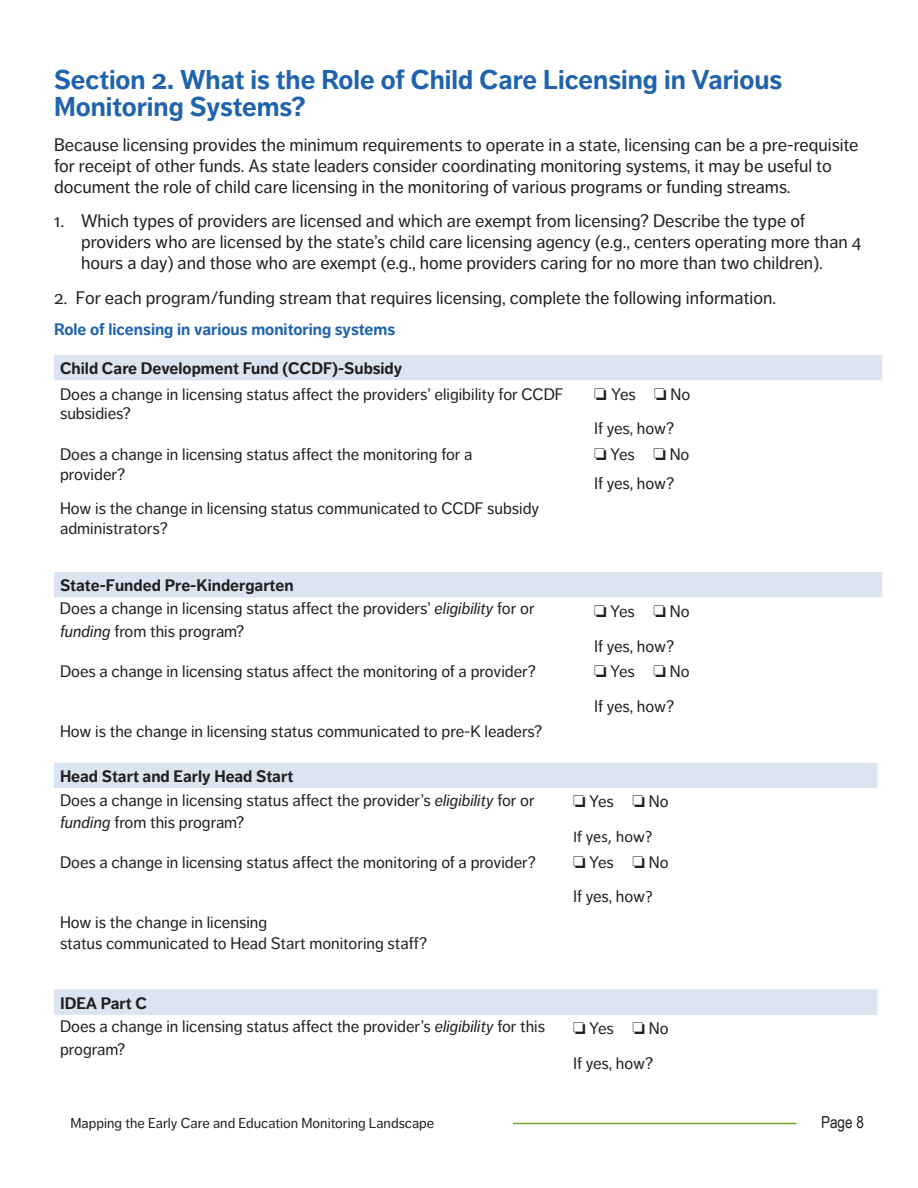
<style>
.page{position:relative;width:918px;height:1188px;background:#fff}
.page>*{position:absolute;margin:0;border:0;box-sizing:border-box;transform-origin:0 0}
.t1{font:700 27px/27px "Dagny Pro";color:#2063ad}
.t2{font:18px/21px "Dagny Pro";color:#231f20}
.t3{font:16.5px/34.8px "Dagny Pro";color:#231f20}
.t4{font:700 16.5px "Dagny Pro";color:#231f20}
.t5{font:700 16.5px "Dagny Pro";color:#2063ad}
.t6{font:16.5px/34.8px "Calibri";color:#231f20}
.t7{font:16.5px "Arial Narrow";color:#231f20}
.t8{font:14.25px "Dagny Pro";color:#231f20}
.s1{font-family:"Minion Pro"}
.s2{font-style:italic}
.s3{font-family:"Dagny Pro"}
.s4{font-family:"Calibri"}
</style>
<div class="page">
<hr style="left:513px;top:1123px;width:283px;height:1px;background:#77a52a">
<svg style="left:54px;top:355px;width:828px;height:242px"></svg>
<svg style="left:54px;top:763px;width:824px;height:252px"></svg>
<h2 class="t1" style="left:54px;top:67px;width:730px">Section 2. What is the Role of Child Care Licensing in Various<br>Monitoring Systems?</h2>
<p class="t2" style="left:54px;top:134px;width:806px">Because licensing provides the minimum requirements to operate in a state, licensing can be a pre-requisite for receipt of other funds. As state leaders consider coordinating monitoring systems, it may be useful to document the role of child care licensing in the monitoring of various programs or funding streams.</p>
<p class="t2" style="left:81px;top:211px;width:782px;text-indent:-27px">1. Which types of providers are licensed and which are exempt from licensing? Describe the type of providers who are licensed by the state’s child care licensing agency (e.g., centers operating more than 4 hours a day) and those who are exempt (e.g., home providers caring for no more than two children).</p>
<p class="t2" style="left:54px;top:287px;width:724px">2<span class="s1">.</span> For each program/funding stream that requires licensing, complete the following information.</p>
<h3 class="t5" style="left:54px;top:320px;width:343px">Role of licensing in various monitoring systems</h3>
<p class="t4" style="left:60px;top:359px;width:344px">Child Care Development Fund (CCDF)-Subsidy</p>
<p class="t3" style="left:60px;top:384px;width:505px;line-height:19.8px">Does a change in licensing status affect the providers’ eligibility for CCDF subsidies?</p>
<p class="t3" style="left:60px;top:444px;width:414px;line-height:19.8px">Does a change in licensing status affect the monitoring for a provider?</p>
<p class="t3" style="left:60px;top:498px;width:481px;line-height:19.8px">How is the change in licensing status communicated to CCDF subsidy administrators?</p>
<p class="t3" style="left:594px;top:377px;width:98px">❏ Yes ❏ No<br>If yes, how?</p>
<p class="t3" style="left:594px;top:440px;width:97px;line-height:28.8px">❏ Yes ❏ No<br>If yes, how?</p>
<p class="t4" style="left:60px;top:576px;width:235px">State-Funded Pre-Kindergarten</p>
<p class="t3" style="left:60px;top:597px;width:476px;line-height:22.4px">Does a change in licensing status affect the providers’ <span class="s2">eligibility</span> for or <span class="s2">funding</span> from this program?</p>
<p class="t3" style="left:60px;top:654px;width:477px">Does a change in licensing status affect the monitoring of a provider?</p>
<p class="t3" style="left:60px;top:714px;width:484px">How is the change in licensing status communicated to pre-K leaders?</p>
<p class="t4" style="left:60px;top:767px;width:235px">Head Start and Early Head Start</p>
<p class="t3" style="left:60px;top:788px;width:476px;line-height:23px">Does a change in licensing status affect the provider’s <span class="s2">eligibility</span> for or <span class="s2">funding</span> from this program?</p>
<p class="t3" style="left:60px;top:845px;width:477px">Does a change in licensing status affect the monitoring of a provider?</p>
<p class="t3" style="left:60px;top:912px;width:369px;line-height:21px">How is the change in licensing<br>status communicated to Head Start monitoring staff?</p>
<p class="t3" style="left:594px;top:594px;width:97px">❏ Yes ❏ No<br>If yes, how?</p>
<p class="t3" style="left:594px;top:654px;width:97px">❏ Yes ❏ No<br>If yes, how?</p>
<p class="t6" style="left:573px;top:785px;width:97px">❏ <span class="s3">Yes</span> ❏ <span class="s3">No<br></span>If yes, how?</p>
<p class="t3" style="left:573px;top:845px;width:97px">❏ Yes ❏ No<br>If yes, how<span class="s4">?</span></p>
<p class="t4" style="left:60px;top:993px;width:89px">IDEA Part C</p>
<p class="t3" style="left:60px;top:1015px;width:487px;line-height:23px">Does a change in licensing status affect the provider’s <span class="s2">eligibility</span> for this program?</p>
<p class="t3" style="left:573px;top:1011px;width:97px">❏ Yes ❏ No<br>If yes, how?</p>
<p class="t8" style="left:70px;top:1115px;width:365px">Mapping the Early Care and Education Monitoring Landscape</p>
<p class="t7" style="left:821px;top:1110px;width:44px">Page 8</p>
</div>
